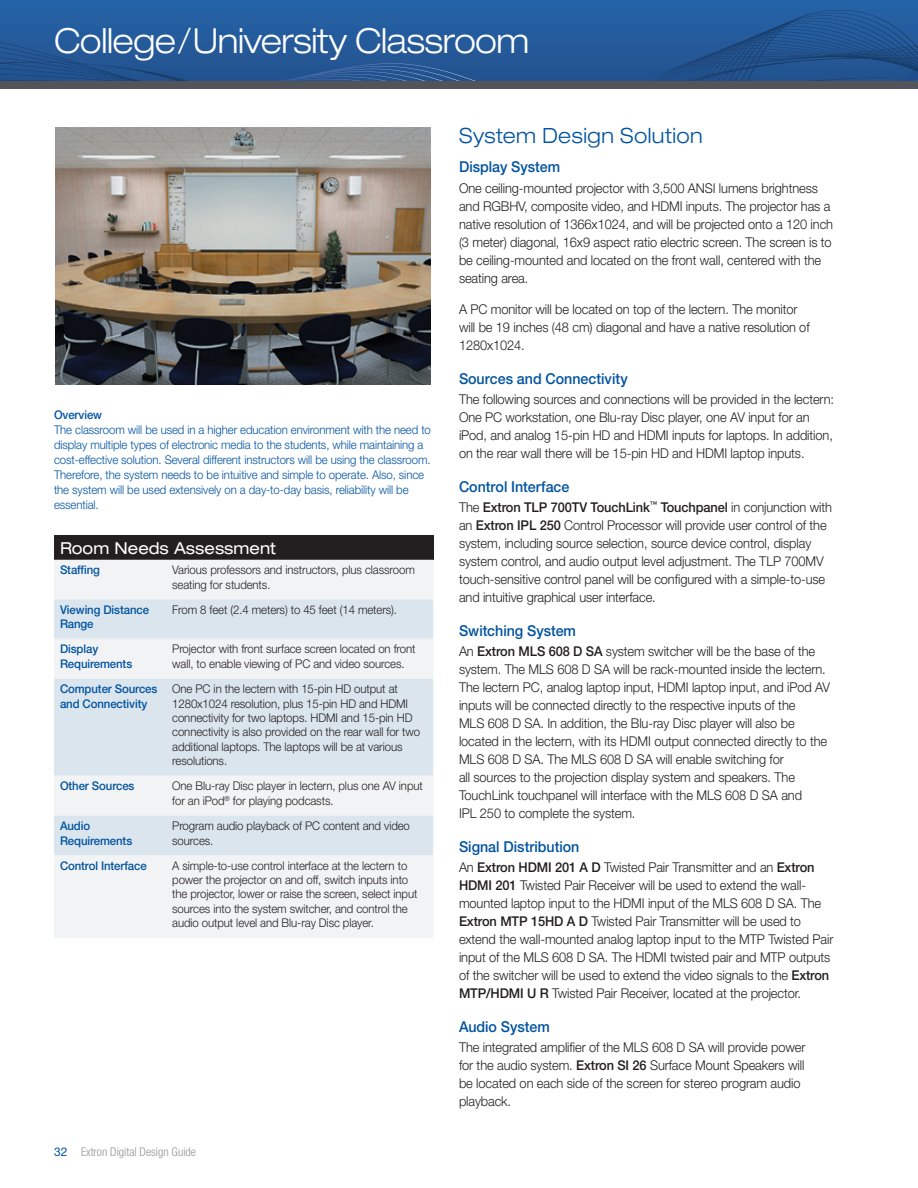
<style>
.page{position:relative;width:918px;height:1188px;background:#fff}
.page>*{position:absolute;margin:0;border:0;box-sizing:border-box;transform-origin:0 0}
._2a_page_title{font:300 expanded 34.5px "Helvetica Neue LT Std";letter-spacing:-.015em;color:#fff;scale:.95 1}
._3a_system_design{font:300 expanded 21px "Helvetica Neue LT Std";letter-spacing:.025em;color:#0153a0;scale:.95 1}
._3e_table_header{font:expanded 16.5px "Helvetica Neue LT Std";color:#fff;scale:.95 1}
._3b_section_header{font:500 15px "Helvetica Neue LT Std";color:#0153a0;scale:.95 1}
._3c_body_text{font:300 13.5px/18px "Helvetica Neue LT Std";letter-spacing:-.01em;color:#231f20;scale:.95 1}
._3g_table_right_colu{font:300 12px/14.4px "Helvetica Neue LT Std";letter-spacing:-.01em;color:#231f20;scale:.95 1}
._3c_body_text-2{font:300 12px/15px "Helvetica Neue LT Std";letter-spacing:-.01em;color:#0153a0;scale:.95 1}
._3f_table_left_colum{font:500 12px/14.4px "Helvetica Neue LT Std";letter-spacing:-.01em;color:#0153a0;scale:.95 1}
.t1{font:300 condensed 12px "Helvetica Neue LT Std";color:#939598}
.s1{font-weight:400;font-stretch:normal;color:#0153a0}
.s2{font-weight:500}
</style>
<div class="page">
<svg style="left:0;top:0;width:918px;height:81px;background:#235999"></svg>
<div style="left:0;top:81px;width:918px;height:7px;background:#53545a"></div>
<img style="left:56px;top:127px;width:375px;height:258px">
<div style="left:54px;top:536px;width:379px;height:24px;background:#231f20"></div>
<div style="left:54px;top:560px;width:379px;height:378px;background:#f2f3f4"></div>
<svg style="left:54px;top:599px;width:379px;height:256px;fill:#dbe5ee"></svg>
<p class="_2a_page_title" style="left:54px;top:20px;width:502px">College / University Classroom</p>
<p class="_3f_table_left_colum" style="left:54px;top:407px;width:52px">Overview</p>
<p class="_3c_body_text-2" style="left:54px;top:422px;width:398px">The classroom will be used in a higher education environment with the need to display multiple types of electronic media to the students, while maintaining a cost-effective solution. Several different instructors will be using the classroom.<br>Therefore, the system needs to be intuitive and simple to operate. Also, since the system will be used extensively on a day-to-day basis, reliability will be essential.</p>
<p class="_3e_table_header" style="left:60px;top:538px;width:229px">Room Needs Assessment</p>
<p class="_3f_table_left_colum" style="left:60px;top:563px;width:44px">Staffing</p>
<p class="_3g_table_right_colu" style="left:172px;top:563px;width:257px">Various professors and instructors, plus classroom seating for students.</p>
<p class="_3f_table_left_colum" style="left:60px;top:602px;width:95px">Viewing Distance<br>Range</p>
<p class="_3g_table_right_colu" style="left:172px;top:602px;width:238px">From 8 feet (2.4 meters) to 45 feet (14 meters).</p>
<p class="_3f_table_left_colum" style="left:60px;top:642px;width:78px">Display<br>Requirements</p>
<p class="_3g_table_right_colu" style="left:172px;top:641px;width:258px">Projector with front surface screen located on front wall, to enable viewing of PC and video sources.</p>
<p class="_3f_table_left_colum" style="left:60px;top:682px;width:104px">Computer Sources and Connectivity</p>
<p class="_3g_table_right_colu" style="left:172px;top:682px;width:263px">One PC in the lectern with 15-pin HD output at 1280x1024 resolution, plus 15-pin HD and HDMI connectivity for two laptops. HDMI and 15-pin HD connectivity is also provided on the rear wall for two additional laptops. The laptops will be at various resolutions.</p>
<p class="_3f_table_left_colum" style="left:60px;top:779px;width:80px">Other Sources</p>
<p class="_3g_table_right_colu" style="left:172px;top:778px;width:265px">One Blu-ray Disc player in lectern, plus one AV input for an iPod<sup>®</sup> for playing podcasts.</p>
<p class="_3f_table_left_colum" style="left:60px;top:819px;width:78px">Audio<br>Requirements</p>
<p class="_3g_table_right_colu" style="left:172px;top:818px;width:252px">Program audio playback of PC content and video sources.</p>
<p class="_3f_table_left_colum" style="left:60px;top:858px;width:93px">Control Interface</p>
<p class="_3g_table_right_colu" style="left:172px;top:858px;width:260px">A simple-to-use control interface at the lectern to power the projector on and off, switch inputs into the projector, lower or raise the screen, select input sources into the system switcher, and control the audio output level and Blu-ray Disc player.</p>
<p class="t1" style="left:54px;top:1145px;width:143px"><span class="s1">32</span> Extron Digital Design Guide</p>
<p class="_3a_system_design" style="left:459px;top:123px;width:258px">System Design Solution</p>
<p class="_3b_section_header" style="left:459px;top:158px;width:108px">Display System</p>
<p class="_3c_body_text" style="left:459px;top:179px;width:395px">One ceiling-mounted projector with 3,500 ANSI lumens brightness and RGBHV, composite video, and HDMI inputs. The projector has a native resolution of 1366x1024, and will be projected onto a 120 inch (3 meter) diagonal, 16x9 aspect ratio electric screen. The screen is to be ceiling-mounted and located on the front wall, centered with the seating area.</p>
<p class="_3c_body_text" style="left:459px;top:299px;width:371px">A PC monitor will be located on top of the lectern. The monitor will be 19 inches (48 cm) diagonal and have a native resolution of<br>1280x1024.</p>
<p class="_3b_section_header" style="left:459px;top:369px;width:179px">Sources and Connectivity</p>
<p class="_3c_body_text" style="left:459px;top:390px;width:396px">The following sources and connections will be provided in the lectern:<br>One PC workstation, one Blu-ray Disc player, one AV input for an iPod, and analog 15-pin HD and HDMI inputs for laptops. In addition, on the rear wall there will be 15-pin HD and HDMI laptop inputs.</p>
<p class="_3b_section_header" style="left:459px;top:477px;width:118px">Control Interface</p>
<p class="_3c_body_text" style="left:459px;top:498px;width:394px">The <span class="s2">Extron TLP 700TV TouchLink</span><sup>™</sup> <span class="s2">Touchpanel</span> in conjunction with an <span class="s2">Extron IPL 250</span> Control Processor will provide user control of the system, including source selection, source device control, display system control, and audio output level adjustment. The TLP 700MV touch-sensitive control panel will be configured with a simple-to-use and intuitive graphical user interface.</p>
<p class="_3b_section_header" style="left:459px;top:621px;width:125px">Switching System</p>
<p class="_3c_body_text" style="left:459px;top:642px;width:392px">An <span class="s2">Extron MLS 608 D SA</span> system switcher will be the base of the system. The MLS 608 D SA will be rack-mounted inside the lectern.<br>The lectern PC, analog laptop input, HDMI laptop input, and iPod AV inputs will be connected directly to the respective inputs of the<br>MLS 608 D SA. In addition, the Blu-ray Disc player will also be located in the lectern, with its HDMI output connected directly to the MLS 608 D SA. The MLS 608 D SA will enable switching for<br>all sources to the projection display system and speakers. The TouchLink touchpanel will interface with the MLS 608 D SA and<br>IPL 250 to complete the system.</p>
<p class="_3b_section_header" style="left:459px;top:838px;width:128px">Signal Distribution</p>
<p class="_3c_body_text" style="left:459px;top:858px;width:396px">An <span class="s2">Extron HDMI 201 A D</span> Twisted Pair Transmitter and an <span class="s2">Extron HDMI 201</span> Twisted Pair Receiver will be used to extend the wall&shy;mounted laptop input to the HDMI input of the MLS 608 D SA. The <span class="s2">Extron MTP 15HD A D</span> Twisted Pair Transmitter will be used to extend the wall-mounted analog laptop input to the MTP Twisted Pair input of the MLS 608 D SA. The HDMI twisted pair and MTP outputs of the switcher will be used to extend the video signals to the <span class="s2">Extron MTP/HDMI U R</span> Twisted Pair Receiver, located at the projector.</p>
<p class="_3b_section_header" style="left:459px;top:1018px;width:97px">Audio System</p>
<p class="_3c_body_text" style="left:459px;top:1038px;width:366px">The integrated amplifier of the MLS 608 D SA will provide power for the audio system. <span class="s2">Extron SI 26</span> Surface Mount Speakers will be located on each side of the screen for stereo program audio playback.</p>
</div>
